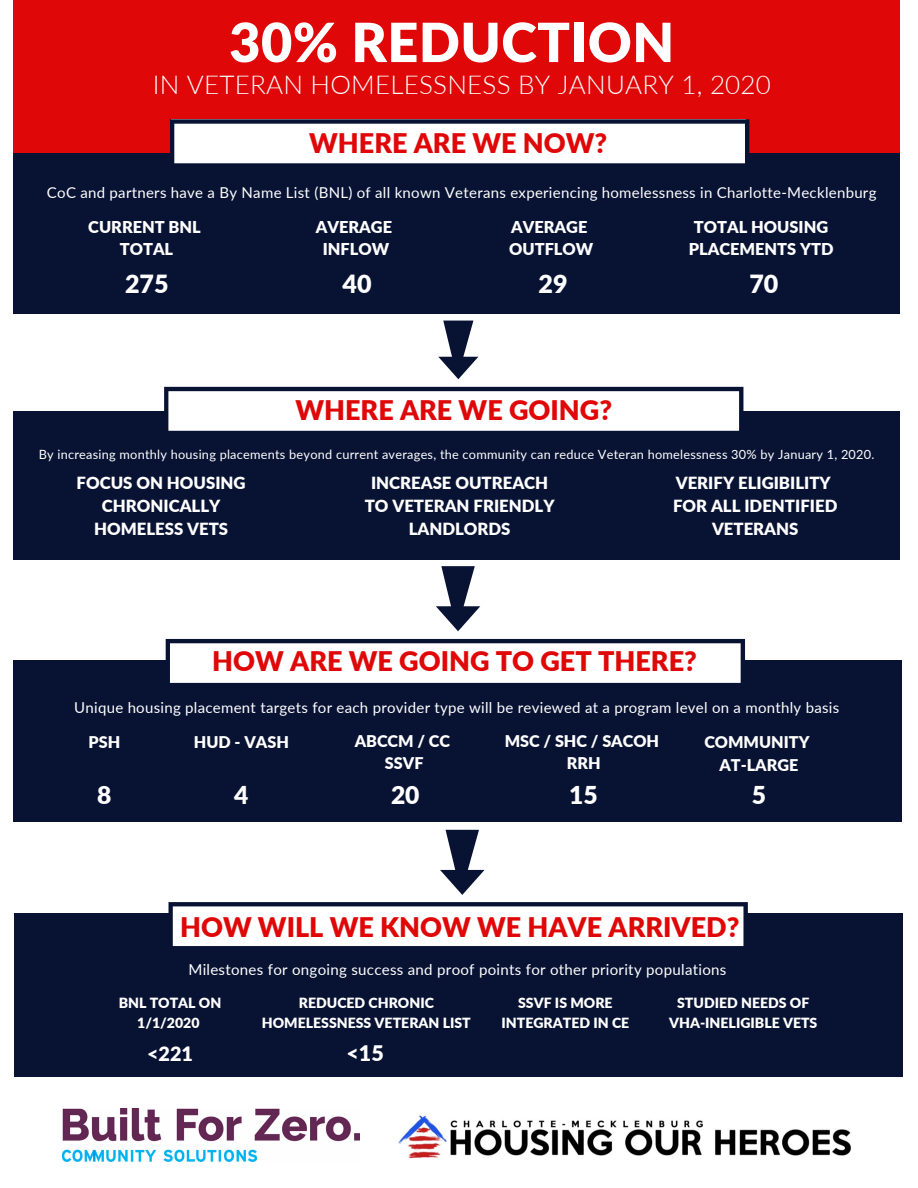
<style>
.page{position:relative;width:918px;height:1188px;background:#fff}
.page>*{position:absolute;margin:0;border:0;box-sizing:border-box;transform-origin:0 0}
.t1{font:900 54px "Lato";letter-spacing:.01em;color:#fff}
.t2{font:900 27px "Lato";color:#df0707}
.t3{font:300 25.95px "Lato";letter-spacing:.01em;color:#fff}
.t4{font:900 25.05px "Lato";color:#fff}
.t5{font:900 24.6px "Lato";color:#fff}
.t6{font:900 21.45px "Lato";color:#fff}
.t7{font:900 19.8px "Lato";color:#fff}
.t8{font:900 16.8px/23.1px "Lato";color:#fff;text-align:center}
.t9{font:900 16.35px/22.6px "Lato";color:#fff;text-align:center}
.t10{font:900 16.2px/22.4px "Lato";color:#fff;text-align:center}
.t11{font:15px "Lato";letter-spacing:.02em;color:#fff}
.t12{font:900 14.1px/19.5px "Lato";color:#fff;text-align:center}
.t13{font:12.75px "Lato";letter-spacing:.02em;color:#fff}
</style>
<div class="page">
<div style="left:13px;top:0;width:886px;height:153px;background:#df0707"></div>
<svg style="left:438px;top:321px;width:40px;height:58px"></svg>
<div style="left:14px;top:153px;width:886px;height:161px;background:#081233"></div>
<svg style="left:436px;top:566px;width:44px;height:65px"></svg>
<div style="left:14px;top:411px;width:886px;height:148px;background:#081233"></div>
<svg style="left:440px;top:830px;width:45px;height:65px"></svg>
<div style="left:13px;top:660px;width:889px;height:162px;background:#081233"></div>
<div style="left:14px;top:913px;width:888px;height:163px;background:#081233"></div>
<img style="left:398px;top:1115px;width:453px;height:44px">
<div style="left:166px;top:386px;width:575px;height:47px;background:#d8d9df"></div>
<div style="left:167px;top:637px;width:575px;height:47px;background:#f3f3f5"></div>
<img style="left:62px;top:1108px;width:297px;height:53px">
<svg style="left:170px;top:119px;width:579px;height:45px;background:#dfe1e5"></svg>
<svg style="left:164px;top:387px;width:579px;height:46px;background:#d9dae0"></svg>
<svg style="left:166px;top:639px;width:579px;height:45px"></svg>
<svg style="left:169px;top:902px;width:579px;height:44px;background:#e3e4e8"></svg>
<h1 class="t1" style="left:229px;top:9px;width:447px">30% REDUCTION</h1>
<h3 class="t3" style="left:153px;top:68px;width:620px">IN VETERAN HOMELESSNESS BY JANUARY 1, 2020</h3>
<h2 class="t2" style="left:309px;top:127px;width:300px">WHERE ARE WE NOW?</h2>
<p class="t11" style="left:47px;top:183px;width:831px">CoC and partners have a By Name List (BNL) of all known Veterans experiencing homelessness in Charlotte-Mecklenburg</p>
<p class="t9" style="left:88px;top:215px;width:114px">CURRENT BNL<br>TOTAL</p>
<p class="t9" style="left:316px;top:215px;width:78px">AVERAGE<br>INFLOW</p>
<p class="t9" style="left:509px;top:215px;width:86px;text-align:left">AVERAGE<br>OUTFLOW</p>
<p class="t9" style="left:689px;top:215px;width:146px">TOTAL HOUSING<br>PLACEMENTS YTD</p>
<h3 class="t4" style="left:125px;top:269px;width:45px">275</h3>
<h3 class="t4" style="left:343px;top:269px;width:31px">40</h3>
<h3 class="t4" style="left:539px;top:269px;width:31px">29</h3>
<h3 class="t4" style="left:749px;top:269px;width:31px">70</h3>
<h2 class="t2" style="left:295px;top:393px;width:318px">WHERE ARE WE GOING?</h2>
<p class="t13" style="left:39px;top:446px;width:837px">By increasing monthly housing placements beyond current averages, the community can reduce Veteran homelessness 30% by January 1, 2020.</p>
<p class="t8" style="left:77px;top:471px;width:171px">FOCUS ON HOUSING<br>CHRONICALLY<br>HOMELESS VETS</p>
<p class="t8" style="left:365px;top:471px;width:191px">INCREASE OUTREACH<br>TO VETERAN FRIENDLY<br>LANDLORDS</p>
<p class="t8" style="left:673px;top:471px;width:166px">VERIFY ELIGIBILITY<br>FOR ALL IDENTIFIED<br>VETERANS</p>
<h2 class="t2" style="left:212px;top:644px;width:486px">HOW ARE WE GOING TO GET THERE?</h2>
<p class="t11" style="left:74px;top:698px;width:767px">Unique housing placement targets for each provider type will be reviewed at a program level on a monthly basis</p>
<p class="t10" style="left:89px;top:731px;width:33px">PSH</p>
<h3 class="t5" style="left:97px;top:779px;width:16px">8</h3>
<p class="t10" style="left:194px;top:731px;width:96px">HUD - VASH</p>
<h3 class="t5" style="left:234px;top:779px;width:16px">4</h3>
<p class="t10" style="left:355px;top:729px;width:97px">ABCCM / CC<br>SSVF</p>
<h3 class="t5" style="left:391px;top:779px;width:30px">20</h3>
<p class="t10" style="left:505px;top:729px;width:156px">MSC / SHC / SACOH<br>RRH</p>
<h3 class="t5" style="left:569px;top:779px;width:30px">15</h3>
<p class="t10" style="left:704px;top:731px;width:107px">COMMUNITY<br>AT-LARGE</p>
<h3 class="t5" style="left:752px;top:779px;width:16px">5</h3>
<h2 class="t2" style="left:180px;top:910px;width:561px">HOW WILL WE KNOW WE HAVE ARRIVED?</h2>
<p class="t11" style="left:188px;top:960px;width:539px">Milestones for ongoing success and proof points for other priority populations</p>
<p class="t12" style="left:119px;top:993px;width:104px">BNL TOTAL ON<br>1/1/2020</p>
<p class="t12" style="left:262px;top:993px;width:211px">REDUCED CHRONIC<br>HOMELESSNESS VETERAN LIST</p>
<p class="t12" style="left:502px;top:993px;width:129px">SSVF IS MORE<br>INTEGRATED IN CE</p>
<p class="t12" style="left:669px;top:993px;width:150px">STUDIED NEEDS OF<br>VHA-INELIGIBLE VETS</p>
<h3 class="t7" style="left:147px;top:1042px;width:47px">&lt;221</h3>
<h3 class="t6" style="left:346px;top:1040px;width:39px">&lt;15</h3>
</div>
